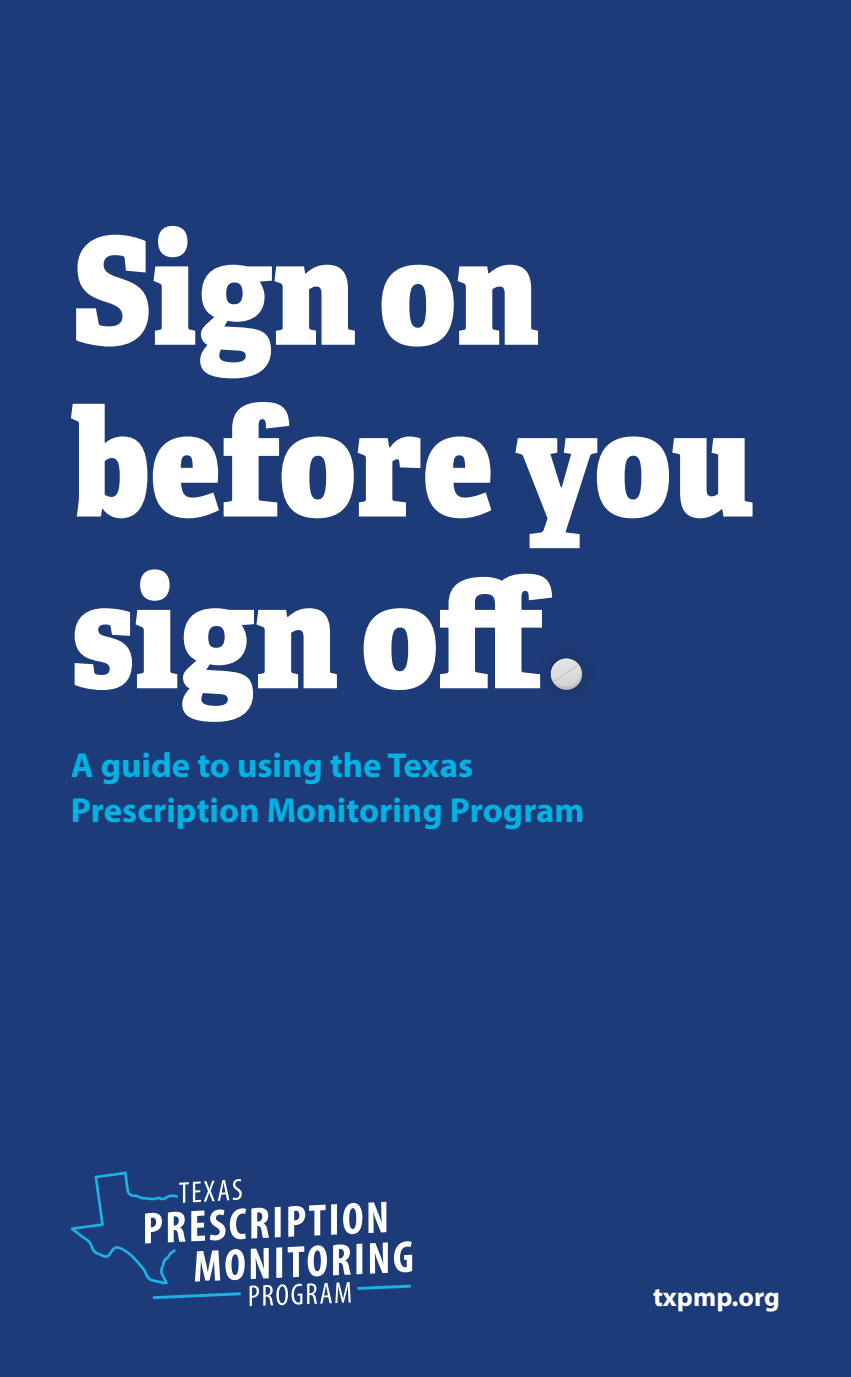
<style>
.page{position:relative;width:851px;height:1377px;background:#fff}
.page>*{position:absolute;margin:0;border:0;box-sizing:border-box;transform-origin:0 0}
.Headline{font:149.4px/171.7px "Adelle Condensed Eb";color:#fff}
.Subhead_2{font:700 34.88px/44.8px "Myriad Pro";color:#00b3e3}
.Body_copy{font:700 27px "Myriad Pro";color:#fff}
</style>
<div class="page">
<div style="left:0;top:0;width:850px;height:1377px;background:#1d3b78"></div>
<svg style="left:71px;top:1171px;width:341px;height:135px"></svg>
<img style="left:551px;top:659px;width:31px;height:31px">
<p class="Headline" style="left:71px;top:198px;width:685px">Sign on before you sign off</p>
<p class="Subhead_2" style="left:71px;top:742px;width:515px">A guide to using the Texas<br>Prescription Monitoring Program</p>
<p class="Body_copy" style="left:653px;top:1279px;width:128px">txpmp.org</p>
</div>
